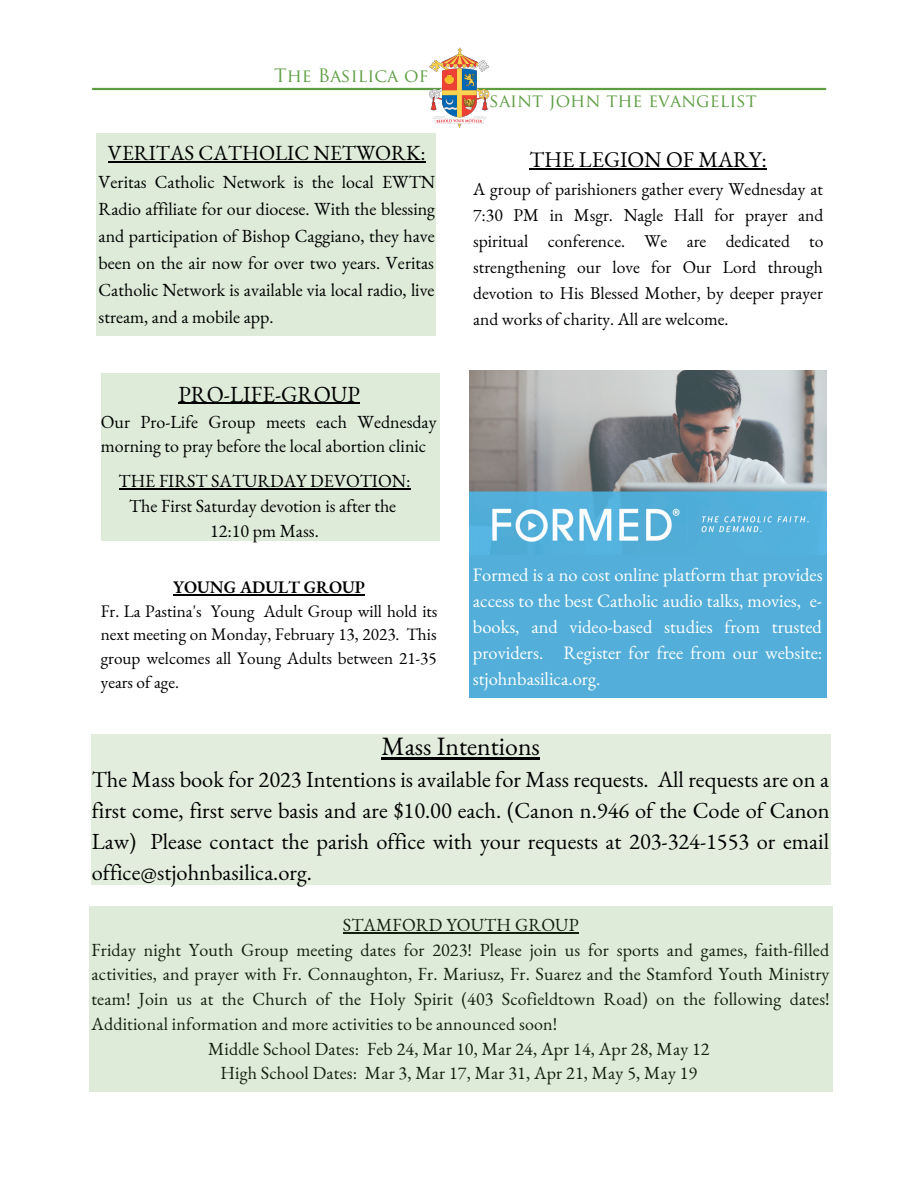
<style>
.page{position:relative;width:918px;height:1188px;background:#fff}
.page>*{position:absolute;margin:0;border:0;box-sizing:border-box;transform-origin:0 0}
.t1{font:25.8px "EB Garamond";color:#000}
.t2{font:22.5px "EB Garamond";color:#000}
.t3{font:22.35px/30.9px "EB Garamond";color:#000;text-align:justify}
.t4{font:21.9px "EB Garamond";color:#000}
.t5{font:21px "EB Garamond";color:#000}
.t6{font:18.45px/25.8px "EB Garamond";color:#fff;text-align:justify}
.t7{font:18px/27px "EB Garamond";letter-spacing:.01em;color:#000;text-align:justify}
.t8{font:18px "Trajan Pro";color:#5d9d42}
.t9{font:17.55px/25.8px "EB Garamond";color:#000;text-align:justify}
.t10{font:17.25px/23.7px "EB Garamond";color:#000;text-align:justify}
.t11{font:600 17.25px "EB Garamond";color:#000}
</style>
<div class="page">
<hr style="left:93px;top:88px;width:732px;height:2px;background:#5d9d42">
<img style="left:428px;top:48px;width:61px;height:80px">
<div style="left:101px;top:373px;width:339px;height:168px;background:#deebd9"></div>
<div style="left:96px;top:133px;width:340px;height:202px;background:#ddebd8"></div>
<hr style="left:108px;top:161px;width:318px;height:2px;background:#000">
<img style="left:470px;top:371px;width:356px;height:184px">
<div style="left:470px;top:555px;width:356px;height:142px;background:#53afd9"></div>
<div style="left:92px;top:734px;width:738px;height:151px;background:#e2eddd"></div>
<hr style="left:530px;top:168px;width:237px;height:1px;background:#000">
<hr style="left:178px;top:403px;width:182px;height:1px;background:#000">
<hr style="left:119px;top:488px;width:291px;height:1px;background:#000">
<hr style="left:173px;top:594px;width:192px;height:1px;background:#000">
<hr style="left:382px;top:757px;width:158px;height:2px;background:#000">
<div style="left:90px;top:907px;width:743px;height:185px;background:#deebd9"></div>
<p class="t8" style="left:274px;top:68px;width:156px">The Basilica of</p>
<p class="t5" style="left:108px;top:139px;width:319px">VERITAS CATHOLIC NETWORK:</p>
<p class="t7" style="left:99px;top:169px;width:338px">Veritas Catholic Network is the local EWTN Radio affiliate for our diocese. With the blessing and participation of Bishop Caggiano, they have been on the air now for over two years. Veritas Catholic Network is available via local radio, live stream, and a mobile app.</p>
<p class="t2" style="left:178px;top:379px;width:183px">PRO-LIFE-GROUP</p>
<p class="t7" style="left:101px;top:409px;width:337px;line-height:24.8px">Our Pro-Life Group meets each Wednesday morning to pray before the local abortion clinic</p>
<p class="t7" style="left:119px;top:468px;width:293px;line-height:24.8px;text-align:center">THE FIRST SATURDAY DEVOTION:<br>The First Saturday devotion is after the<br>12:10 pm Mass.</p>
<p class="t11" style="left:173px;top:576px;width:193px">YOUNG ADULT GROUP</p>
<p class="t10" style="left:101px;top:599px;width:338px">Fr. La Pastina's Young Adult Group will hold its next meeting on Monday, February 13, 2023. This group welcomes all Young Adults between 21-35 years of age.</p>
<p class="t8" style="left:490px;top:93px;width:269px">saint john the evangelist</p>
<p class="t4" style="left:530px;top:145px;width:239px">THE LEGION OF MARY:</p>
<p class="t9" style="left:473px;top:176px;width:352px">A group of parishioners gather every Wednesday at 7:30 PM in Msgr. Nagle Hall for prayer and spiritual conference. We are dedicated to strengthening our love for Our Lord through devotion to His Blessed Mother, by deeper prayer and works of charity. All are welcome.</p>
<p class="t6" style="left:473px;top:562px;width:351px">Formed is a no cost online platform that provides access to the best Catholic audio talks, movies, e&shy;books, and video-based studies from trusted providers. Register for free from our website: stjohnbasilica.org.</p>
<h1 class="t1" style="left:382px;top:729px;width:160px">Mass Intentions</h1>
<p class="t3" style="left:92px;top:764px;width:739px">The Mass book for 2023 Intentions is available for Mass requests. All requests are on a first come, first serve basis and are $10.00 each. (Canon n.946 of the Code of Canon Law) Please contact the parish office with your requests at 203-324-1553 or email office@stjohnbasilica.org.</p>
<p class="t7" style="left:343px;top:911px;width:237px">STAMFORD YOUTH GROUP</p>
<p class="t7" style="left:92px;top:936px;width:739px">Friday night Youth Group meeting dates for 2023! Please join us for sports and games, faith-filled</p>
<p class="t7" style="left:92px;top:961px;width:740px">activities, and prayer with Fr. Connaughton, Fr. Mariusz, Fr. Suarez and the Stamford Youth Ministry</p>
<p class="t7" style="left:92px;top:985px;width:740px">team! Join us at the Church of the Holy Spirit (403 Scofieldtown Road) on the following dates!</p>
<p class="t7" style="left:92px;top:1010px;width:467px">Additional information and more activities to be announced soon!</p>
<p class="t7" style="left:208px;top:1035px;width:503px">Middle School Dates: Feb 24, Mar 10, Mar 24, Apr 14, Apr 28, May 12</p>
<p class="t7" style="left:220px;top:1060px;width:478px">High School Dates: Mar 3, Mar 17, Mar 31, Apr 21, May 5, May 19</p>
</div>
